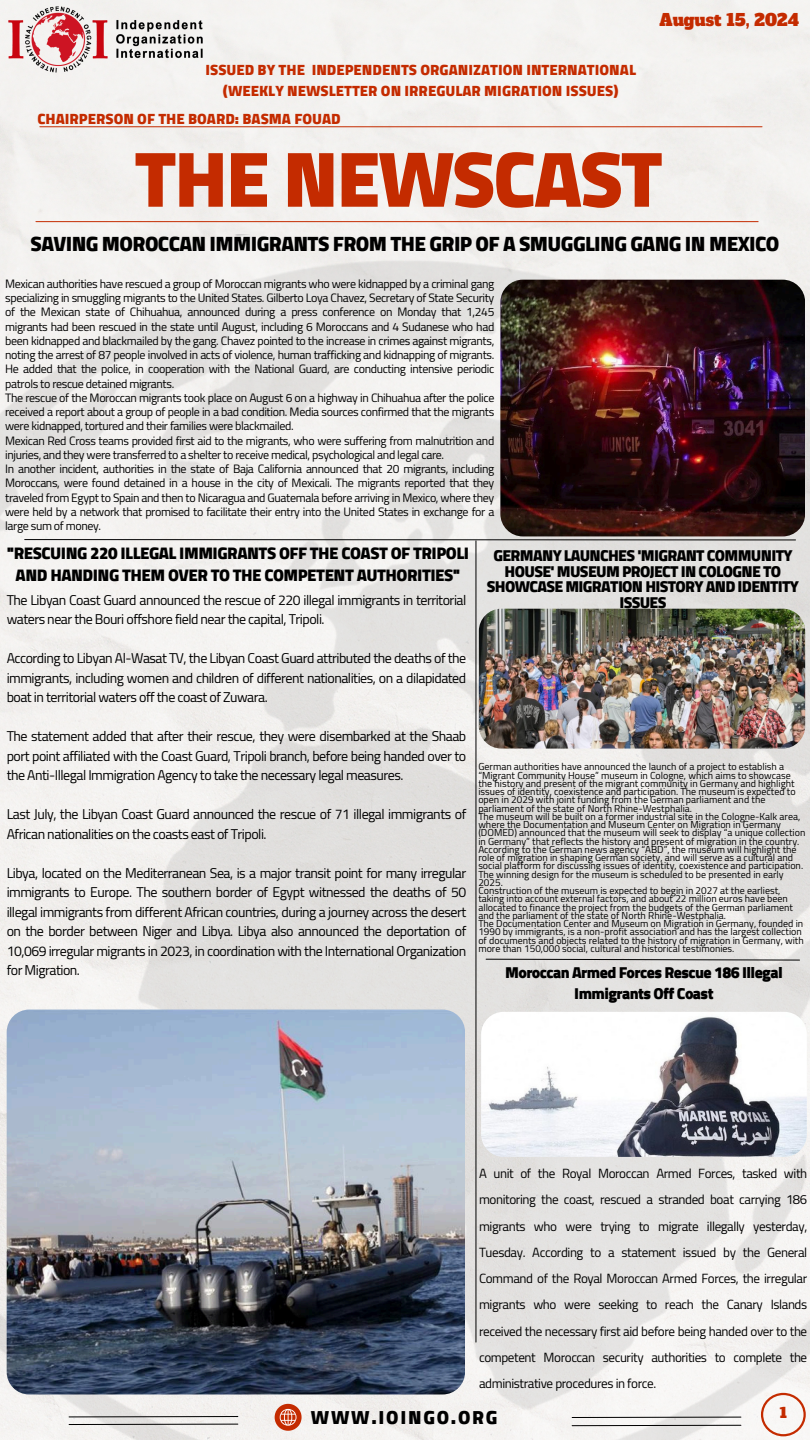
<style>
.page{position:relative;width:810px;height:1440px;background:#fff}
.page>*{position:absolute;margin:0;border:0;box-sizing:border-box;transform-origin:0 0}
.t1{font:900 79.7px "Cairo";letter-spacing:-.03em;color:#c42b00}
.t2{font:900 21px "Cairo";letter-spacing:-.03em;color:#000}
.t3{font:900 19.2px "Cairo";letter-spacing:.09em;color:#000}
.t4{font:900 17px/22.5px "Cairo";letter-spacing:-.03em;color:#000;text-align:center}
.t5{font:16.3px "Alfa Slab One";color:#c42b00}
.t6{font:900 16px/15.8px "Cairo";letter-spacing:-.045em;color:#000;text-align:center}
.t7{font:900 15px/21px "Cairo";color:#c42b00;text-align:center}
.t8{font:14px/19.5px "Cairo";letter-spacing:-.035em;color:#000;text-align:justify}
.t9{font:14px "Alfa Slab One";color:#c42b00}
.t10{font:13.1px/26.2px "Cairo";letter-spacing:-.03em;color:#000;text-align:justify}
.t11{font:12px/14.2px "Cairo";letter-spacing:-.03em;color:#000;text-align:justify}
.t12{font:10px/8.2px "Cairo";color:#000}
</style>
<div class="page">
<img style="left:0;top:235px;width:810px;height:1205px">
<svg style="left:24px;top:539px;width:772px;height:2px;background:#747373"></svg>
<hr style="left:476px;top:541px;width:1px;height:801px;background:#000">
<img style="left:479px;top:609px;width:326px;height:139px;border-radius:22px">
<img style="left:481px;top:1012px;width:326px;height:145px;border-radius:23px">
<svg style="left:275px;top:1404px;width:27px;height:27px"></svg>
<svg style="left:68px;top:1416px;width:171px;height:9px"></svg>
<svg style="left:571px;top:1416px;width:171px;height:2px"></svg>
<svg style="left:571px;top:1425px;width:171px;height:1px"></svg>
<svg style="left:761px;top:1393px;width:45px;height:43px"></svg>
<hr style="left:40px;top:126px;width:722px;height:1px;background:#c42b00">
<hr style="left:36px;top:221px;width:722px;height:1px;background:#c42b00">
<img style="left:0;top:0;width:212px;height:77px">
<img style="left:7px;top:1010px;width:458px;height:384px;border-radius:23px">
<img style="left:500px;top:280px;width:305px;height:256px;border-radius:22px">
<svg style="left:485px;top:958px;width:315px;height:3px"></svg>
<p class="t7" style="left:205px;top:60px;width:432px">ISSUED BY THE INDEPENDENTS ORGANIZATION INTERNATIONAL )WEEKLY NEWSLETTER ON IRREGULAR MIGRATION ISSUES(</p>
<p class="t7" style="left:37px;top:108px;width:305px">CHAIRPERSON OF THE BOARD: BASMA FOUAD</p>
<p class="t5" style="left:660px;top:9px;width:141px">August 15, 2024</p>
<p class="t1" style="left:135px;top:133px;width:530px">THE NEWSCAST</p>
<p class="t2" style="left:31px;top:232px;width:750px">SAVING MOROCCAN IMMIGRANTS FROM THE GRIP OF A SMUGGLING GANG IN MEXICO</p>
<p class="t11" style="left:5px;top:277px;width:491px">Mexican authorities have rescued a group of Moroccan migrants who were kidnapped by a criminal gang specializing in smuggling migrants to the United States. Gilberto Loya Chavez, Secretary of State Security of the Mexican state of Chihuahua, announced during a press conference on Monday that 1,245 migrants had been rescued in the state until August, including 6 Moroccans and 4 Sudanese who had been kidnapped and blackmailed by the gang. Chavez pointed to the increase in crimes against migrants, noting the arrest of 87 people involved in acts of violence, human trafficking and kidnapping of migrants.<br>He added that the police, in cooperation with the National Guard, are conducting intensive periodic patrols to rescue detained migrants.</p>
<h4 class="t11" style="left:5px;top:391px;width:491px">The rescue of the Moroccan migrants took place on August 6 on a highway in Chihuahua after the police received a report about a group of people in a bad condition. Media sources confirmed that the migrants were kidnapped, tortured and their families were blackmailed.</h4>
<p class="t11" style="left:5px;top:433px;width:491px">Mexican Red Cross teams provided first aid to the migrants, who were suffering from malnutrition and injuries, and they were transferred to a shelter to receive medical, psychological and legal care.</p>
<p class="t11" style="left:5px;top:462px;width:491px">In another incident, authorities in the state of Baja California announced that 20 migrants, including Moroccans, were found detained in a house in the city of Mexicali. The migrants reported that they traveled from Egypt to Spain and then to Nicaragua and Guatemala before arriving in Mexico, where they were held by a network that promised to facilitate their entry into the United States in exchange for a large sum of money.</p>
<h3 class="t4" style="left:7px;top:542px;width:464px">"RESCUING 220 ILLEGAL IMMIGRANTS OFF THE COAST OF TRIPOLI<br>AND HANDING THEM OVER TO THE COMPETENT AUTHORITIES"</h3>
<p class="t6" style="left:487px;top:547px;width:314px">GERMANY LAUNCHES 'MIGRANT COMMUNITY<br>HOUSE' MUSEUM PROJECT IN COLOGNE TO<br>SHOWCASE MIGRATION HISTORY AND IDENTITY</p>
<p class="t8" style="left:7px;top:590px;width:461px">The Libyan Coast Guard announced the rescue of 220 illegal immigrants in territorial</p>
<p class="t6" style="left:619px;top:595px;width:49px">ISSUES</p>
<p class="t8" style="left:7px;top:610px;width:319px">waters near the Bouri offshore field near the capital, Tripoli.</p>
<p class="t8" style="left:7px;top:649px;width:461px">According to Libyan Al-Wasat TV, the Libyan Coast Guard attributed the deaths of the immigrants, including women and children of different nationalities, on a dilapidated boat in territorial waters off the coast of Zuwara.</p>
<p class="t8" style="left:7px;top:727px;width:461px">The statement added that after their rescue, they were disembarked at the Shaab port point affiliated with the Coast Guard, Tripoli branch, before being handed over to the Anti-Illegal Immigration Agency to take the necessary legal measures.</p>
<p class="t8" style="left:7px;top:805px;width:461px">Last July, the Libyan Coast Guard announced the rescue of 71 illegal immigrants of<br>African nationalities on the coasts east of Tripoli.</p>
<p class="t8" style="left:7px;top:863px;width:461px">Libya, located on the Mediterranean Sea, is a major transit point for many irregular immigrants to Europe. The southern border of Egypt witnessed the deaths of 50 illegal immigrants from different African countries, during a journey across the desert on the border between Niger and Libya. Libya also announced the deportation of 10,069 irregular migrants in 2023, in coordination with the International Organization for Migration.</p>
<p class="t12" style="left:478px;top:763px;width:319px">German authorities have announced the launch of a project to establish a “Migrant Community House” museum in Cologne, which aims to showcase the history and present of the migrant community in Germany and highlight issues of identity, coexistence and participation. The museum is expected to open in 2029 with joint funding from the German parliament and the parliament of the state of North Rhine-Westphalia.</p>
<p class="t12" style="left:478px;top:812px;width:329px">The museum will be built on a former industrial site in the Cologne-Kalk area, where the Documentation and Museum Center on Migration in Germany (DOMED) announced that the museum will seek to display “a unique collection in Germany” that reflects the history and present of migration in the country.</p>
<p class="t12" style="left:478px;top:845px;width:326px">According to the German news agency “ABD”, the museum will highlight the role of migration in shaping German society, and will serve as a cultural and social platform for discussing issues of identity, coexistence and participation.<br>The winning design for the museum is scheduled to be presented in early 2025.</p>
<p class="t12" style="left:478px;top:887px;width:316px">Construction of the museum is expected to begin in 2027 at the earliest, taking into account external factors, and about 22 million euros have been allocated to finance the project from the budgets of the German parliament and the parliament of the state of North Rhine-Westphalia.</p>
<h3 class="t12" style="left:478px;top:920px;width:327px">The Documentation Center and Museum on Migration in Germany, founded in 1990 by immigrants, is a non-profit association and has the largest collection of documents and objects related to the history of migration in Germany, with more than 150,000 social, cultural and historical testimonies.</h3>
<p class="t6" style="left:505px;top:961px;width:279px;line-height:21.8px">Moroccan Armed Forces Rescue 186 Illegal<br>Immigrants Off Coast</p>
<p class="t10" style="left:479px;top:1161px;width:330px">A unit of the Royal Moroccan Armed Forces, tasked with monitoring the coast, rescued a stranded boat carrying 186 migrants who were trying to migrate illegally yesterday, Tuesday. According to a statement issued by the General Command of the Royal Moroccan Armed Forces, the irregular migrants who were seeking to reach the Canary Islands received the necessary first aid before being handed over to the competent Moroccan security authorities to complete the administrative procedures in force.</p>
<h6 class="t3" style="left:311px;top:1406px;width:188px">WWW.IOINGO.ORG</h6>
<h1 class="t9" style="left:780px;top:1404px;width:9px">1</h1>
</div>
